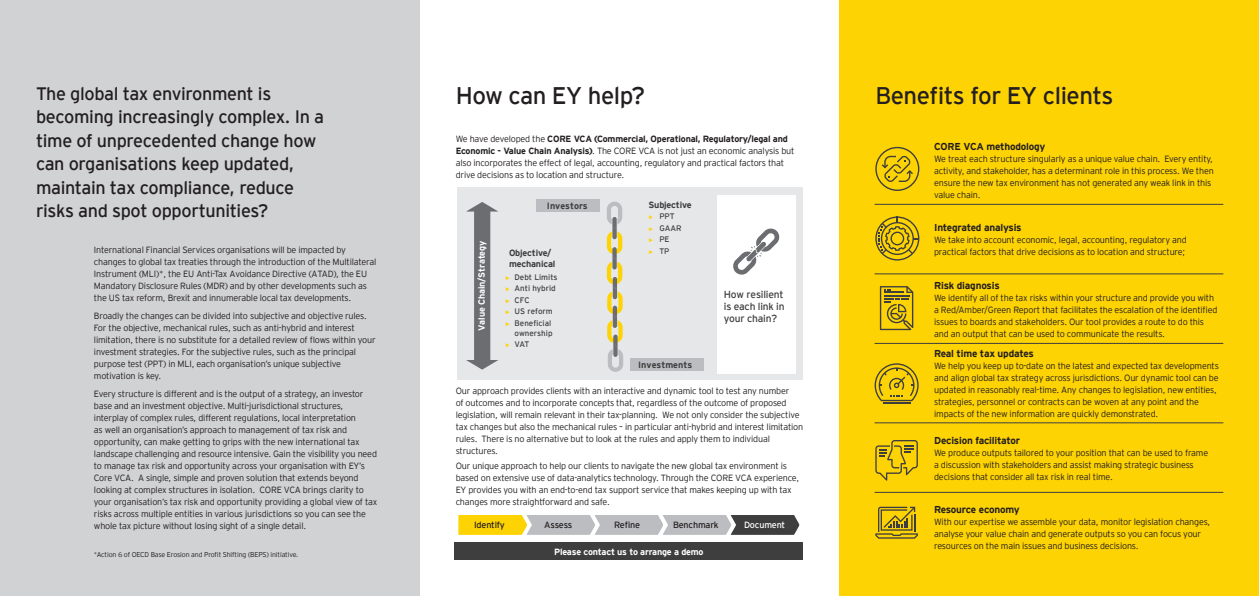
<style>
.page{position:relative;width:1259px;height:596px;background:#fff}
.page>*{position:absolute;margin:0;border:0;box-sizing:border-box;transform-origin:0 0}
.Headline_1{font:24px "EY Interstate";letter-spacing:-.02em;color:#231f20}
.Headline_2{font:18px/23.5px "EY Interstate";letter-spacing:-.02em;color:#231f20}
.t1{font:10.2px/12.2px "EY Interstate";letter-spacing:-.02em;color:#3e3e3f;text-align:justify}
.Body_copy_headline{font:700 10px "EY Interstate";letter-spacing:-.02em;color:#231f20}
.Body_copy{font:300 9px/12px "EY Interstate";letter-spacing:-.02em;color:#231f20}
.Body_copy-2{font:700 9px "EY Interstate";letter-spacing:-.02em;color:#fff}
.t2{font:700 9px "EY Interstate";letter-spacing:-.02em;color:#3e3e3f}
.Body_copy-3{font:9px "EY Interstate";letter-spacing:-.02em;color:#231f20}
.t3{font:700 9px "EY Interstate";color:#3e3e3f}
.Body_copy-4{font:9px "EY Interstate";letter-spacing:-.02em;color:#fff}
.t4{font:8px/11.6px "EY Interstate";color:#3e3e3f}
.Caption_copy{font:300 7px "EY Interstate";letter-spacing:-.02em;color:#231f20}
.s1{font-weight:700}
.s2{font-family:"Arial";font-size:5.3px;color:#fed304}
</style>
<div class="page">
<div style="left:839px;top:0;width:420px;height:595px;background:#fed304"></div>
<div style="left:0;top:0;width:420px;height:595px;background:#d1d2d4"></div>
<div style="left:457px;top:187px;width:346px;height:193px;background:#e6e7e9"></div>
<div style="left:717px;top:195px;width:78px;height:179px;background:#fff"></div>
<svg style="left:733px;top:228px;width:47px;height:47px"></svg>
<svg style="left:466px;top:202px;width:32px;height:167px"></svg>
<svg style="left:607px;top:201px;width:16px;height:170px"></svg>
<div style="left:536px;top:199px;width:64px;height:12px;background:#bcbdc0"></div>
<div style="left:630px;top:358px;width:74px;height:12px;background:#bcbdc0"></div>
<svg style="left:458px;top:515px;width:342px;height:20px;background:#b6ae88"></svg>
<hr style="left:874px;top:204px;width:349px;height:1px;background:#3e3e3f">
<hr style="left:874px;top:273px;width:349px;height:1px;background:#3e3e3f">
<hr style="left:874px;top:343px;width:349px;height:1px;background:#3e3e3f">
<hr style="left:874px;top:422px;width:349px;height:1px;background:#3e3e3f">
<hr style="left:874px;top:492px;width:349px;height:1px;background:#3e3e3f">
<svg style="left:875px;top:147px;width:44px;height:44px"></svg>
<svg style="left:875px;top:440px;width:43px;height:40px"></svg>
<svg style="left:874px;top:363px;width:44px;height:40px"></svg>
<svg style="left:875px;top:216px;width:44px;height:44px"></svg>
<svg style="left:875px;top:506px;width:43px;height:32px"></svg>
<svg style="left:880px;top:286px;width:33px;height:44px"></svg>
<div style="left:454px;top:542px;width:349px;height:17px;background:#3e3e3f"></div>
<p class="Headline_2" style="left:36px;top:80px;width:289px">The global tax environment is becoming increasingly complex. In a time of unprecedented change how can organisations keep updated, maintain tax compliance, reduce risks and spot opportunities?</p>
<p class="Body_copy" style="left:94px;top:243px;width:284px">International Financial Services organisations will be impacted by changes to global tax treaties through the introduction of the Multilateral Instrument (MLI)*, the EU Anti-Tax Avoidance Directive (ATAD), the EU Mandatory Disclosure Rules (MDR) and by other developments such as the US tax reform, Brexit and innumerable local tax developments.</p>
<p class="Body_copy" style="left:94px;top:309px;width:283px">Broadly the changes can be divided into subjective and objective rules.<br>For the objective, mechanical rules, such as anti-hybrid and interest limitation, there is no substitute for a detailed review of flows within your investment strategies. For the subjective rules, such as the principal purpose test (PPT) in MLI, each organisation’s unique subjective motivation is key.</p>
<p class="Body_copy" style="left:94px;top:387px;width:285px">Every structure is different and is the output of a strategy, an investor base and an investment objective. Multi-jurisdictional structures, interplay of complex rules, different regulations, local interpretation<br>as well an organisation’s approach to management of tax risk and opportunity, can make getting to grips with the new international tax landscape challenging and resource intensive. Gain the visibility you need to manage tax risk and opportunity across your organisation with EY’s Core VCA. A single, simple and proven solution that extends beyond looking at complex structures in isolation. CORE VCA brings clarity to your organisation’s tax risk and opportunity providing a global view of tax risks across multiple entities in various jurisdictions so you can see the whole tax picture without losing sight of a single detail.</p>
<p class="Caption_copy" style="left:94px;top:549px;width:206px">*Action 6 of OECD Base Erosion and Profit Shifting (BEPS) initiative.</p>
<p class="Headline_1" style="left:456px;top:79px;width:191px">How can EY help?</p>
<p class="Headline_1" style="left:875px;top:79px;width:240px">Benefits for EY clients</p>
<p class="Body_copy" style="left:456px;top:132px;width:340px">We have developed the <span class="s1">CORE VCA (Commercial, Operational, Regulatory/legal and Economic - Value Chain Analysis)</span>. The CORE VCA is not just an economic analysis but also incorporates the effect of legal, accounting, regulatory and practical factors that drive decisions as to location and structure.</p>
<p class="Body_copy_headline" style="left:934px;top:139px;width:113px">CORE VCA methodology</p>
<p class="Body_copy" style="left:934px;top:152px;width:281px">We treat each structure singularly as a unique value chain. Every entity, activity, and stakeholder, has a determinant role in this process. We then ensure the new tax environment has not generated any weak link in this value chain.</p>
<p class="Body_copy_headline" style="left:934px;top:220px;width:89px">Integrated analysis</p>
<p class="Body_copy" style="left:934px;top:233px;width:254px">We take into account economic, legal, accounting, regulatory and practical factors that drive decisions as to location and structure;</p>
<p class="Body_copy_headline" style="left:934px;top:278px;width:67px">Risk diagnosis</p>
<p class="Body_copy" style="left:934px;top:291px;width:285px">We identify all of the tax risks within your structure and provide you with a Red/Amber/Green Report that facilitates the escalation of the identified issues to boards and stakeholders. Our tool provides a route to do this and an output that can be used to communicate the results.</p>
<p class="Body_copy_headline" style="left:934px;top:346px;width:101px">Real time tax updates</p>
<p class="Body_copy" style="left:934px;top:359px;width:286px">We help you keep up to-date on the latest and expected tax developments and align global tax strategy across jurisdictions. Our dynamic tool can be updated in reasonably real-time. Any changes to legislation, new entities, strategies, personnel or contracts can be woven at any point and the impacts of the new information are quickly demonstrated.</p>
<p class="Body_copy_headline" style="left:934px;top:432px;width:88px">Decision facilitator</p>
<p class="Body_copy" style="left:934px;top:445px;width:275px">We produce outputs tailored to your position that can be used to frame a discussion with stakeholders and assist making strategic business decisions that consider all tax risk in real time.</p>
<p class="Body_copy_headline" style="left:934px;top:502px;width:87px">Resource economy</p>
<p class="Body_copy" style="left:934px;top:515px;width:278px">With our expertise we assemble your data, monitor legislation changes, analyse your value chain and generate outputs so you can focus your resources on the main issues and business decisions.</p>
<p class="t2" style="left:648px;top:198px;width:45px">Subjective</p>
<p class="t4" style="left:648px;top:210px;width:35px"><span class="s2">►</span> PPT <span class="s2">►</span> GAAR <span class="s2">►</span> PE</p>
<p class="t3" style="left:547px;top:199px;width:42px">Investors</p>
<p class="Body_copy-2" style="left:475px;top:330px;width:91px;rotate:-90deg">Value Chain/Strategy</p>
<p class="t2" style="left:509px;top:246px;width:44px">Objective/</p>
<p class="t4" style="left:648px;top:244px;width:22px"><span class="s2">►</span> TP</p>
<p class="t2" style="left:509px;top:257px;width:48px">mechanical</p>
<p class="t4" style="left:505px;top:270px;width:54px"><span class="s2">►</span> Debt Limits <span class="s2">►</span> Anti hybrid <span class="s2">►</span> CFC<br><span class="s2">►</span> US reform <span class="s2">►</span> Beneficial</p>
<p class="t4" style="left:505px;top:326px;width:49px;line-height:11.2px;text-indent:9px">ownership <span class="s2">►</span> VAT</p>
<p class="t1" style="left:724px;top:287px;width:62px">How resilient is each link in your chain?</p>
<p class="t3" style="left:638px;top:357px;width:55px">Investments</p>
<p class="Body_copy" style="left:456px;top:384px;width:349px">Our approach provides clients with an interactive and dynamic tool to test any number<br>of outcomes and to incorporate concepts that, regardless of the outcome of proposed legislation, will remain relevant in their tax-planning. We not only consider the subjective tax changes but also the mechanical rules – in particular anti-hybrid and interest limitation rules. There is no alternative but to look at the rules and apply them to individual structures.</p>
<p class="Body_copy" style="left:456px;top:459px;width:345px">Our unique approach to help our clients to navigate the new global tax environment is based on extensive use of data-analytics technology. Through the CORE VCA experience, EY provides you with an end-to-end tax support service that makes keeping up with tax changes more straightforward and safe.</p>
<p class="Body_copy-3" style="left:474px;top:518px;width:32px">Identify</p>
<p class="Body_copy-3" style="left:544px;top:518px;width:30px">Assess</p>
<p class="Body_copy-3" style="left:614px;top:518px;width:27px">Refine</p>
<p class="Body_copy-3" style="left:673px;top:518px;width:47px">Benchmark</p>
<p class="Body_copy-4" style="left:744px;top:518px;width:43px">Document</p>
<p class="Body_copy-2" style="left:554px;top:545px;width:151px">Please contact us to arrange a demo</p>
</div>
